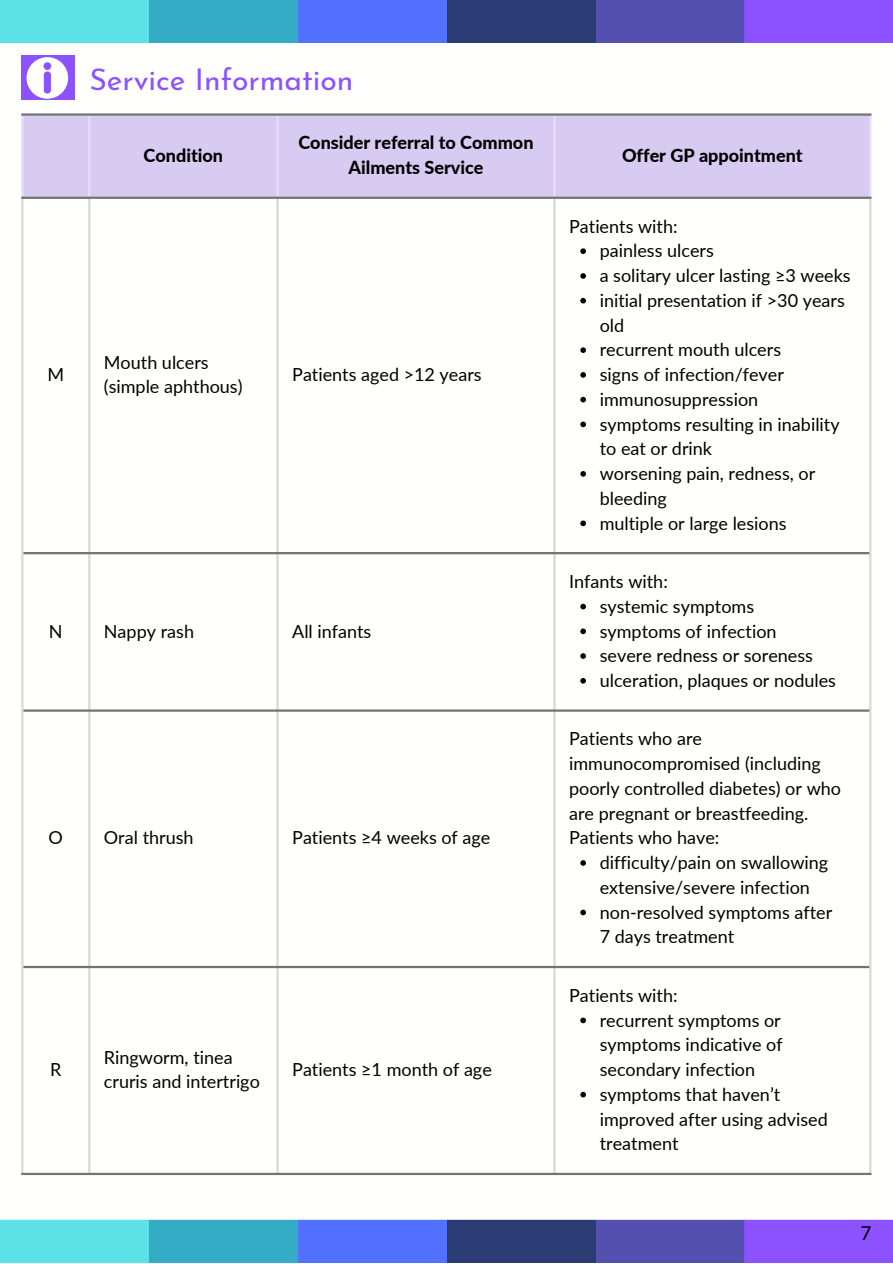
<style>
.page{position:relative;width:893px;height:1264px;background:#fff}
.page>*{position:absolute;margin:0;border:0;box-sizing:border-box;transform-origin:0 0}
.t1{font:30px "Josefin Sans";color:#8c52ff}
.t2{font:19.2px "Lato";color:#000}
.t3{font:18px/24.8px "Lato";color:#000}
.t4{font:800 18px/24.8px "Lato";color:#000;text-align:center}
</style>
<div class="page">
<svg style="left:0;top:0;width:892px;height:43px;background:#527acc"></svg>
<svg style="left:0;top:1219px;width:892px;height:43px;background:#557ccd"></svg>
<div style="left:23px;top:116px;width:846px;height:81px;background:#d8cbf1"></div>
<svg style="left:580px;top:248px;width:6px;height:6px"></svg>
<svg style="left:580px;top:273px;width:6px;height:6px"></svg>
<svg style="left:580px;top:298px;width:6px;height:5px"></svg>
<svg style="left:580px;top:347px;width:6px;height:6px"></svg>
<svg style="left:580px;top:372px;width:6px;height:6px"></svg>
<svg style="left:580px;top:397px;width:6px;height:5px"></svg>
<svg style="left:580px;top:421px;width:6px;height:6px"></svg>
<svg style="left:580px;top:471px;width:6px;height:5px"></svg>
<svg style="left:580px;top:520px;width:6px;height:6px"></svg>
<svg style="left:580px;top:603px;width:6px;height:6px"></svg>
<svg style="left:580px;top:628px;width:6px;height:6px"></svg>
<svg style="left:580px;top:653px;width:6px;height:6px"></svg>
<svg style="left:580px;top:678px;width:6px;height:5px"></svg>
<svg style="left:580px;top:860px;width:6px;height:5px"></svg>
<svg style="left:580px;top:909px;width:6px;height:6px"></svg>
<svg style="left:580px;top:1017px;width:6px;height:6px"></svg>
<svg style="left:580px;top:1091px;width:6px;height:6px"></svg>
<hr style="left:21px;top:116px;width:2px;height:81px;background:#e8dcff">
<hr style="left:88px;top:116px;width:2px;height:81px;background:#e8dcff">
<hr style="left:276px;top:116px;width:3px;height:81px;background:#e8dcff">
<hr style="left:553px;top:116px;width:2px;height:81px;background:#e8dcff">
<hr style="left:869px;top:116px;width:2px;height:81px;background:#e8dcff">
<hr style="left:21px;top:199px;width:2px;height:973px;background:#d9d9d9">
<hr style="left:88px;top:199px;width:2px;height:973px;background:#d9d9d9">
<hr style="left:276px;top:199px;width:3px;height:973px;background:#d9d9d9">
<hr style="left:553px;top:199px;width:2px;height:973px;background:#d9d9d9">
<hr style="left:869px;top:199px;width:2px;height:973px;background:#d9d9d9">
<hr style="left:21px;top:113px;width:850px;height:3px;background:#737373">
<hr style="left:21px;top:197px;width:850px;height:2px;background:#737373">
<hr style="left:23px;top:552px;width:846px;height:2px;background:#737373">
<hr style="left:23px;top:709px;width:846px;height:2px;background:#737373">
<hr style="left:23px;top:965px;width:846px;height:3px;background:#737373">
<hr style="left:21px;top:1172px;width:850px;height:2px;background:#737373">
<svg style="left:21px;top:56px;width:53px;height:44px"></svg>
<p class="t1" style="left:89px;top:67px;width:265px">Service Information</p>
<p class="t4" style="left:144px;top:142px;width:81px">Condition</p>
<p class="t4" style="left:298px;top:130px;width:237px">Consider referral to Common<br>Ailments Service</p>
<p class="t3" style="left:47px;top:362px;width:18px">M</p>
<p class="t3" style="left:104px;top:349px;width:140px">Mouth ulcers (simple aphthous)</p>
<p class="t3" style="left:292px;top:362px;width:191px">Patients aged &gt;12 years</p>
<p class="t3" style="left:49px;top:618px;width:15px">N</p>
<p class="t3" style="left:104px;top:618px;width:92px">Nappy rash</p>
<p class="t3" style="left:292px;top:618px;width:81px">All infants</p>
<p class="t3" style="left:49px;top:825px;width:16px">O</p>
<p class="t3" style="left:104px;top:825px;width:91px">Oral thrush</p>
<p class="t3" style="left:292px;top:825px;width:200px">Patients ≥4 weeks of age</p>
<p class="t3" style="left:50px;top:1056px;width:13px">R</p>
<p class="t3" style="left:104px;top:1044px;width:157px">Ringworm, tinea cruris and intertrigo</p>
<p class="t3" style="left:292px;top:1056px;width:201px">Patients ≥1 month of age</p>
<p class="t4" style="left:622px;top:142px;width:182px">Offer GP appointment</p>
<p class="t3" style="left:569px;top:213px;width:110px">Patients with:</p>
<p class="t3" style="left:599px;top:238px;width:116px">painless ulcers</p>
<p class="t3" style="left:599px;top:263px;width:252px">a solitary ulcer lasting ≥3 weeks</p>
<p class="t3" style="left:599px;top:287px;width:247px">initial presentation if &gt;30 years old</p>
<p class="t3" style="left:599px;top:337px;width:183px">recurrent mouth ulcers</p>
<p class="t3" style="left:599px;top:362px;width:186px">signs of infection/fever</p>
<p class="t3" style="left:599px;top:386px;width:160px">immunosuppression</p>
<p class="t3" style="left:599px;top:411px;width:241px">symptoms resulting in inability to eat or drink</p>
<p class="t3" style="left:599px;top:460px;width:217px">worsening pain, redness, or bleeding</p>
<p class="t3" style="left:599px;top:510px;width:188px">multiple or large lesions</p>
<p class="t3" style="left:569px;top:568px;width:100px">Infants with:</p>
<p class="t3" style="left:599px;top:593px;width:156px">systemic symptoms</p>
<p class="t3" style="left:599px;top:618px;width:178px">symptoms of infection</p>
<p class="t3" style="left:599px;top:643px;width:215px">severe redness or soreness</p>
<p class="t3" style="left:599px;top:667px;width:238px">ulceration, plaques or nodules</p>
<p class="t3" style="left:569px;top:726px;width:273px">Patients who are immunocompromised (including poorly controlled diabetes) or who are pregnant or breastfeeding.</p>
<p class="t3" style="left:569px;top:825px;width:152px">Patients who have:</p>
<p class="t3" style="left:599px;top:849px;width:230px">difficulty/pain on swallowing extensive/severe infection</p>
<p class="t3" style="left:599px;top:899px;width:234px">non-resolved symptoms after<br>7 days treatment</p>
<p class="t3" style="left:569px;top:982px;width:110px">Patients with:</p>
<p class="t3" style="left:599px;top:1007px;width:184px;text-align:justify">recurrent symptoms or symptoms indicative of secondary infection</p>
<p class="t3" style="left:599px;top:1081px;width:230px">symptoms that haven’t improved after using advised treatment</p>
<p class="t2" style="left:860px;top:1220px;width:13px">7</p>
</div>
